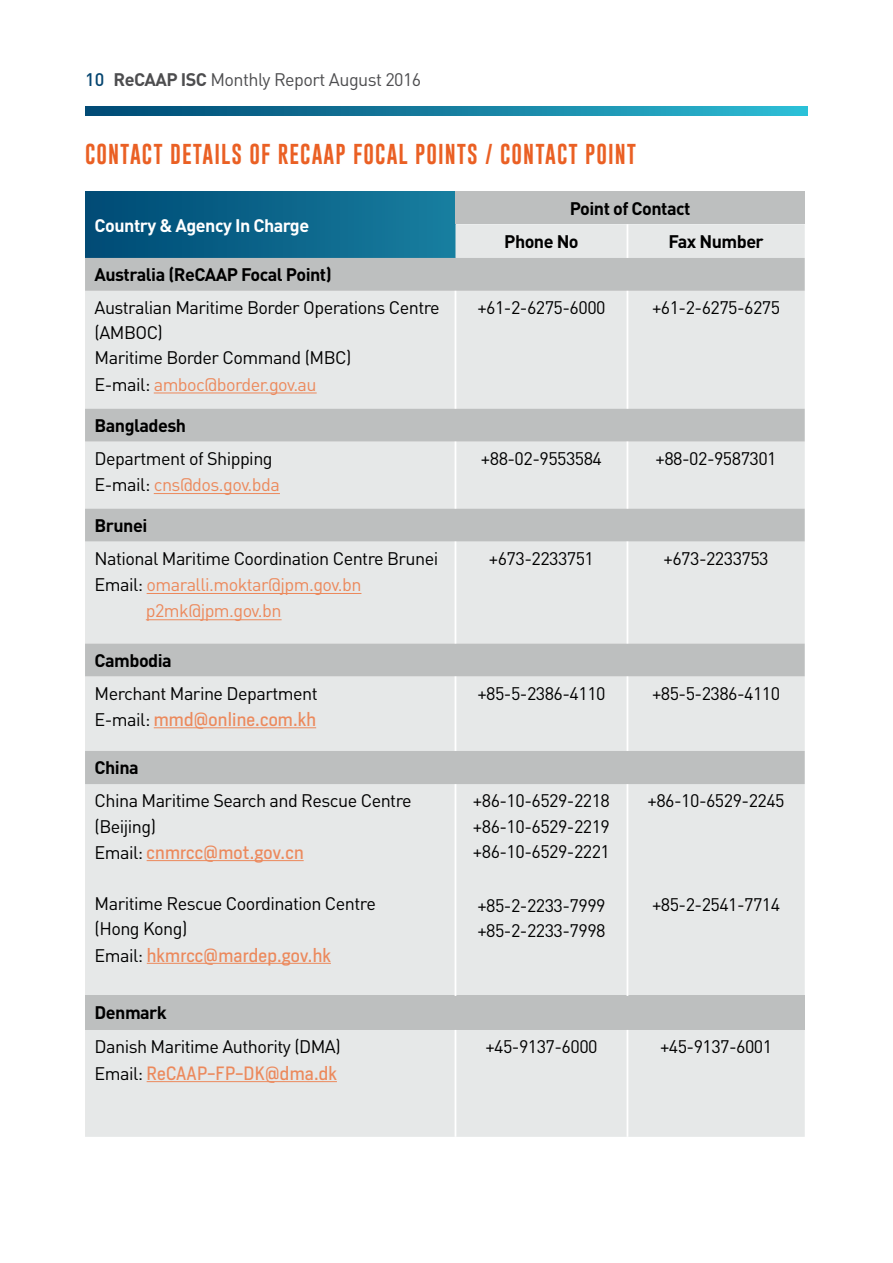
<style>
.page{position:relative;width:893px;height:1263px;background:#fff}
.page>*{position:absolute;margin:0;border:0;box-sizing:border-box;transform-origin:0 0}
.t1{font:21px "Gobold";letter-spacing:.05em;color:#ea6024}
.t2{font:18px/25px "DIN Pro";letter-spacing:-.03em;color:#000}
.t3{font:18px "Heron Sans";letter-spacing:.01em;color:#ec895c}
.t4{font:700 18px/33.3px "DIN Pro";letter-spacing:-.03em;color:#000}
.t5{font:18px "DIN Pro";letter-spacing:-.03em;color:#ec895c}
.t6{font:18px "DIN Pro";letter-spacing:-.03em;color:#4d4d4f}
.t7{font:700 18px "DIN Pro";letter-spacing:-.03em;color:#fff}
.s1{font-weight:500;color:#054570}
.s2{font-weight:700}
.s3{color:#ec895c}
.s4{color:#000}
.s5{font-family:"DIN Pro";color:#000}
</style>
<div class="page">
<svg style="left:85px;top:107px;width:723px;height:8px;background:#1680a1"></svg>
<div style="left:85px;top:191px;width:370px;height:67px;background:linear-gradient(to right,#004a74,#187e9f)"></div>
<div style="left:455px;top:191px;width:350px;height:33px;background:#bdbfbf"></div>
<div style="left:85px;top:224px;width:720px;height:913px;background:#e6e8e8"></div>
<svg style="left:85px;top:258px;width:720px;height:526px;background:#d9dbdb"></svg>
<div style="left:85px;top:996px;width:720px;height:34px;background:#bdbfbf"></div>
<hr style="left:627px;top:224px;width:1px;height:34px;background:#fff">
<hr style="left:455px;top:441px;width:1px;height:68px;background:#fff">
<hr style="left:627px;top:441px;width:1px;height:68px;background:#fff">
<hr style="left:455px;top:291px;width:1px;height:118px;background:#fff">
<hr style="left:627px;top:291px;width:1px;height:118px;background:#fff">
<hr style="left:455px;top:541px;width:1px;height:102px;background:#fff">
<hr style="left:627px;top:541px;width:1px;height:102px;background:#fff">
<hr style="left:455px;top:676px;width:1px;height:75px;background:#fff">
<hr style="left:627px;top:676px;width:1px;height:75px;background:#fff">
<hr style="left:455px;top:784px;width:1px;height:212px;background:#fff">
<hr style="left:627px;top:784px;width:1px;height:212px;background:#fff">
<hr style="left:627px;top:1030px;width:1px;height:107px;background:#fff">
<hr style="left:455px;top:1030px;width:1px;height:107px;background:#fff">
<hr style="left:154px;top:392px;width:163px;height:1px;background:#ec895c">
<hr style="left:154px;top:493px;width:126px;height:1px;background:#ec895c">
<hr style="left:147px;top:593px;width:214px;height:1px;background:#ec895c">
<hr style="left:146px;top:619px;width:136px;height:1px;background:#ec895c">
<hr style="left:154px;top:727px;width:162px;height:1px;background:#ec895c">
<hr style="left:147px;top:860px;width:157px;height:1px;background:#ec895c">
<hr style="left:147px;top:963px;width:184px;height:1px;background:#ec895c">
<hr style="left:147px;top:1081px;width:190px;height:1px;background:#ec895c">
<p class="t6" style="left:85px;top:67px;width:338px"><span class="s1">10</span> <span class="s2">ReCAAP ISC</span> Monthly Report August 2016</p>
<p class="t1" style="left:85px;top:140px;width:553px">CONTACT DETAILS OF RECAAP FOCAL POINTS / CONTACT POINT</p>
<p class="t7" style="left:95px;top:213px;width:216px">Country &amp; Agency In Charge</p>
<p class="t4" style="left:504px;top:191px;width:188px;text-indent:65px">Point of Contact<br>Phone No</p>
<p class="t4" style="left:668px;top:224px;width:97px">Fax Number</p>
<p class="t4" style="left:95px;top:257px;width:239px">Australia (ReCAAP Focal Point)</p>
<p class="t2" style="left:95px;top:294px;width:347px;line-height:25.5px">Australian Maritime Border Operations Centre (AMBOC)<br>Maritime Border Command (MBC)<br>E-mail: <span class="s3">amboc@border.gov.au</span></p>
<p class="t2" style="left:477px;top:294px;width:130px">+61-2-6275-6000</p>
<p class="t2" style="left:652px;top:294px;width:130px">+61-2-6275-6275</p>
<p class="t4" style="left:95px;top:408px;width:93px">Bangladesh</p>
<p class="t2" style="left:95px;top:444px;width:187px;line-height:26.2px">Department of Shipping<br>E-mail: <span class="s3">cns@dos.gov.bda</span></p>
<p class="t2" style="left:481px;top:445px;width:123px">+88-02-9553584</p>
<p class="t2" style="left:656px;top:445px;width:123px">+88-02-9587301</p>
<p class="t4" style="left:95px;top:508px;width:54px">Brunei</p>
<p class="t2" style="left:95px;top:545px;width:345px">National Maritime Coordination Centre Brunei</p>
<p class="t5" style="left:95px;top:572px;width:268px"><span class="s4">Email:</span> omaralli.moktar@jpm.gov.bn</p>
<p class="t5" style="left:146px;top:599px;width:137px">p2mk@jpm.gov.bn</p>
<p class="t2" style="left:489px;top:545px;width:107px">+673-2233751</p>
<p class="t2" style="left:664px;top:545px;width:107px">+673-2233753</p>
<p class="t4" style="left:95px;top:643px;width:79px">Cambodia</p>
<p class="t2" style="left:95px;top:680px;width:225px">Merchant Marine Department</p>
<p class="t3" style="left:95px;top:708px;width:223px"><span class="s5">E-mail:</span> mmd@online.com.kh</p>
<p class="t4" style="left:95px;top:750px;width:46px">China</p>
<p class="t2" style="left:95px;top:788px;width:319px">China Maritime Search and Rescue Centre (Beijing)</p>
<p class="t3" style="left:95px;top:841px;width:211px"><span class="s5">Email:</span> cnmrcc@mot.gov.cn</p>
<p class="t2" style="left:95px;top:890px;width:283px">Maritime Rescue Coordination Centre (Hong Kong)</p>
<p class="t3" style="left:95px;top:943px;width:238px"><span class="s5">Email:</span> hkmrcc@mardep.gov.hk</p>
<p class="t4" style="left:95px;top:995px;width:74px">Denmark</p>
<p class="t2" style="left:95px;top:1033px;width:248px">Danish Maritime Authority (DMA)</p>
<p class="t3" style="left:95px;top:1062px;width:244px"><span class="s5">Email:</span> ReCAAP-FP-DK@dma.dk</p>
<p class="t2" style="left:477px;top:680px;width:130px">+85-5-2386-4110</p>
<p class="t2" style="left:652px;top:680px;width:130px">+85-5-2386-4110</p>
<p class="t2" style="left:473px;top:788px;width:139px;text-align:justify">+86-10-6529-2218 +86-10-6529-2219 +86-10-6529-2221</p>
<p class="t2" style="left:477px;top:892px;width:130px">+85-2-2233-7999 +85-2-2233-7998</p>
<p class="t2" style="left:648px;top:788px;width:139px">+86-10-6529-2245</p>
<p class="t2" style="left:652px;top:891px;width:130px">+85-2-2541-7714</p>
<p class="t2" style="left:485px;top:1033px;width:114px">+45-9137-6000</p>
<p class="t2" style="left:660px;top:1033px;width:114px">+45-9137-6001</p>
</div>
